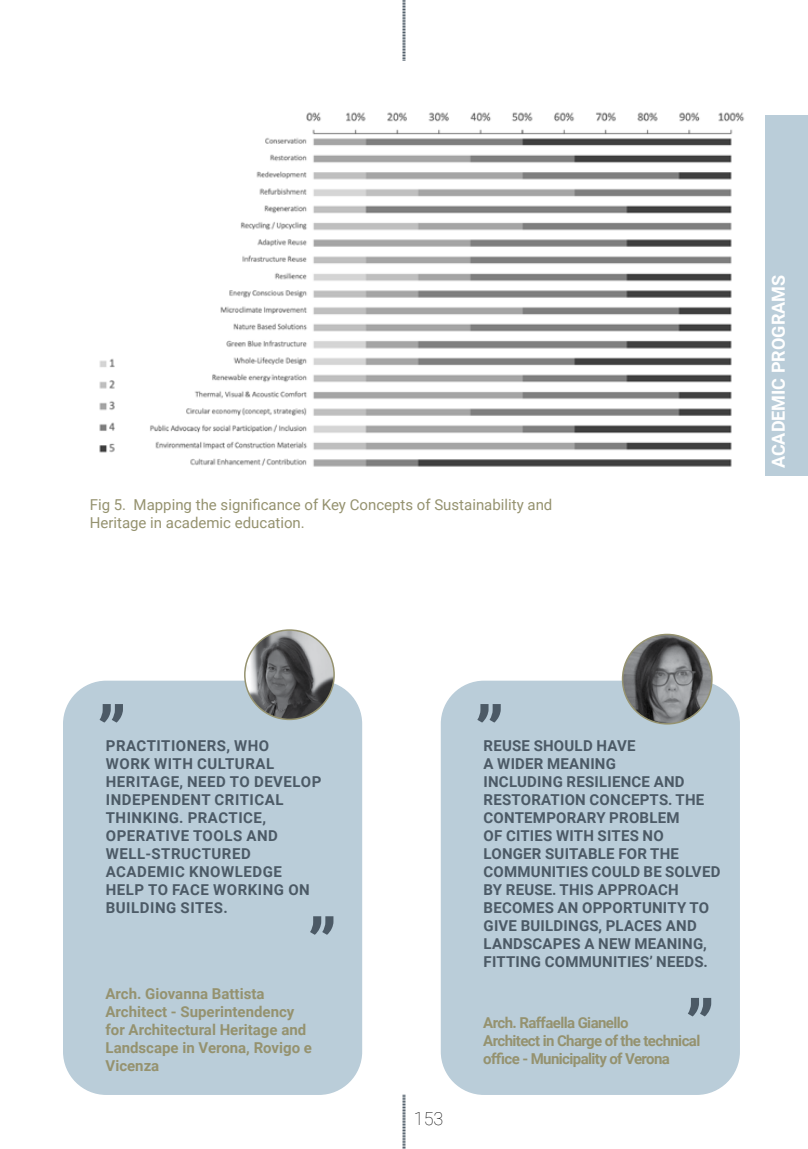
<style>
.page{position:relative;width:808px;height:1149px;background:#fff}
.page>*{position:absolute;margin:0;border:0;box-sizing:border-box;transform-origin:0 0}
.t1{font:700 72px "Roboto";color:#4c5a66}
.t2{font:700 18px "Roboto";color:#fff}
.t3{font:100 18px "Roboto";color:#000}
.t4{font:700 15px/18px "Roboto";letter-spacing:.015em;color:#4c5a66}
.t5{font:700 15px/18px "Roboto";letter-spacing:.035em;color:#4c5a66}
.t6{font:700 15px/18px "Roboto";color:#95926f}
.t7{font:15px/18px "Roboto";color:#95926f}
.t8{font:700 15px/18px "Roboto";letter-spacing:-.04em;color:#95926f}
</style>
<div class="page">
<svg style="left:402px;top:1094px;width:3px;height:55px"></svg>
<svg style="left:402px;top:0;width:3px;height:61px"></svg>
<img style="left:99px;top:112px;width:646px;height:355px">
<div style="left:765px;top:115px;width:43px;height:360px;background:#bacdd9"></div>
<div style="left:441px;top:681px;width:298px;height:412px;background:#bacdd9;border-radius:43px"></div>
<div style="left:441px;top:680px;width:299px;height:414px;border:2px solid #bacdd9;border-radius:43px"></div>
<div style="left:64px;top:681px;width:297px;height:412px;background:#bacdd9;border-radius:43px"></div>
<div style="left:63px;top:680px;width:299px;height:414px;border:2px solid #bacdd9;border-radius:43px"></div>
<img style="left:622px;top:634px;width:90px;height:89px;border-radius:44px">
<div style="left:622px;top:633px;width:91px;height:91px;border:2px solid #95926f;border-radius:50%"></div>
<img style="left:245px;top:630px;width:89px;height:89px;border-radius:45px">
<div style="left:244px;top:629px;width:91px;height:91px;border:2px solid #95926f;border-radius:50%"></div>
<p class="t7" style="left:90px;top:494px;width:464px">Fig 5. Mapping the significance of Key Concepts of Sustainability and<br>Heritage in academic education.</p>
<p class="t2" style="left:766px;top:468px;width:195px;rotate:-90deg">ACADEMIC PROGRAMS</p>
<h1 class="t1" style="left:97px;top:681px;width:31px">”</h1>
<h1 class="t1" style="left:475px;top:681px;width:31px">”</h1>
<p class="t5" style="left:106px;top:735px;width:217px">PRACTITIONERS, WHO<br>WORK WITH CULTURAL<br>HERITAGE, NEED TO DEVELOP<br>INDEPENDENT CRITICAL<br>THINKING. PRACTICE,<br>OPERATIVE TOOLS AND<br>WELL-STRUCTURED<br>ACADEMIC KNOWLEDGE<br>HELP TO FACE WORKING ON<br>BUILDING SITES.</p>
<h1 class="t1" style="left:307px;top:893px;width:31px">”</h1>
<p class="t6" style="left:106px;top:983px;width:208px">Arch. Giovanna Battista<br>Architect - Superintendency for Architectural Heritage and<br>Landscape in Verona, Rovigo e<br>Vicenza</p>
<p class="t3" style="left:414px;top:1105px;width:31px">153</p>
<p class="t4" style="left:483px;top:735px;width:238px">REUSE SHOULD HAVE<br>A WIDER MEANING<br>INCLUDING RESILIENCE AND<br>RESTORATION CONCEPTS. THE<br>CONTEMPORARY PROBLEM<br>OF CITIES WITH SITES NO<br>LONGER SUITABLE FOR THE<br>COMMUNITIES COULD BE SOLVED<br>BY REUSE. THIS APPROACH<br>BECOMES AN OPPORTUNITY TO<br>GIVE BUILDINGS, PLACES AND<br>LANDSCAPES A NEW MEANING,<br>FITTING COMMUNITIES’ NEEDS.</p>
<h1 class="t1" style="left:685px;top:975px;width:31px">”</h1>
<p class="t8" style="left:483px;top:1012px;width:218px">Arch. Raffaella Gianello<br>Architect in Charge of the technical office - Municipality of Verona</p>
</div>
